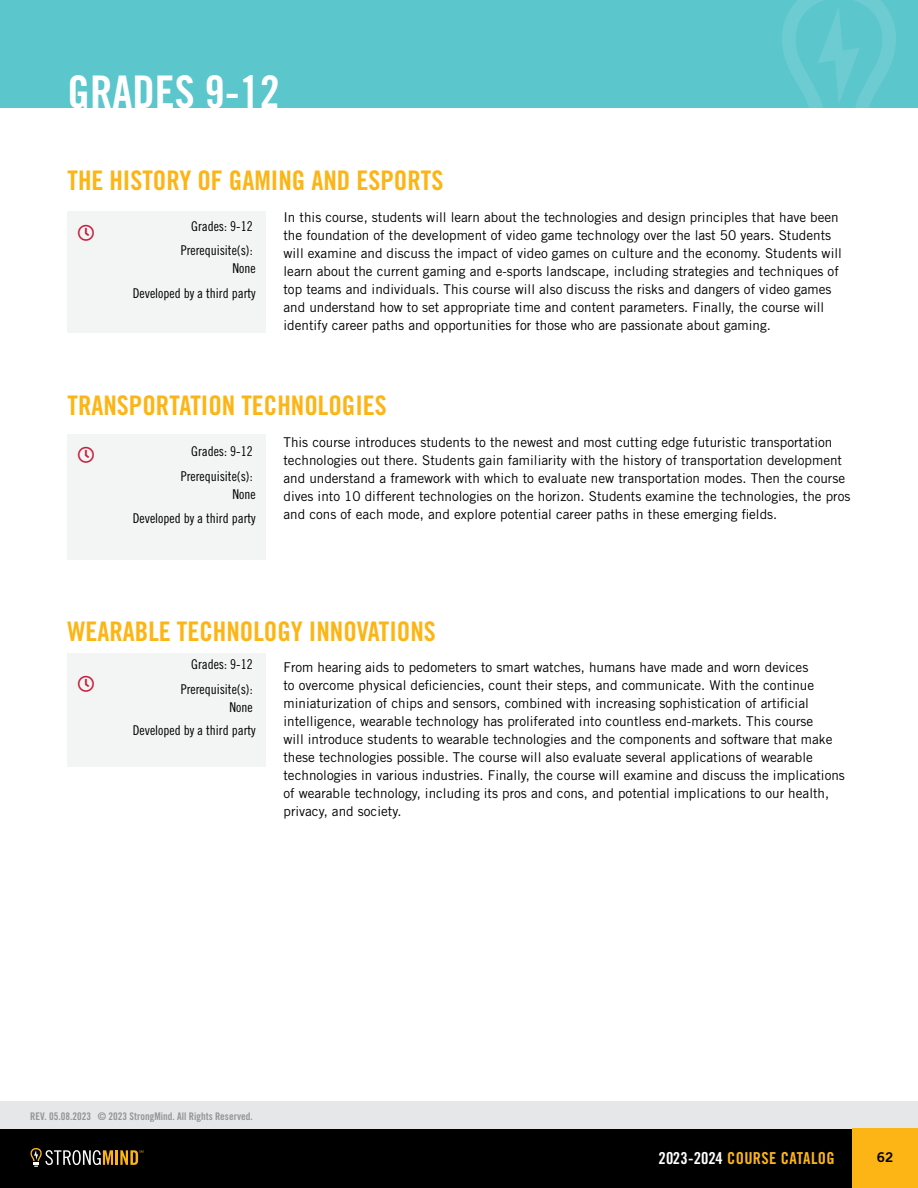
<style>
.page{position:relative;width:918px;height:1188px;background:#fff}
.page>*{position:absolute;margin:0;border:0;box-sizing:border-box;transform-origin:0 0}
.t1{font:45px "Trade Gothic LT Std Bd Cn 20";color:#fff}
.t2{font:27px "Trade Gothic LT Std Bd Cn 20";color:#fcb515}
.t3{font:16.5px "Trade Gothic LT Std Bd Cn 20";letter-spacing:.02em;color:#fcb515}
.t4{font:13.5px/18px "Trade Gothic LT Std";color:#000}
.t5{font:13.5px/24.8px "Trade Gothic LT Std Cn 18";color:#000;text-align:right}
.t6{font:13.5px "Trade Gothic LT Std Bd 2";color:#000}
.t7{font:10.5px "Trade Gothic LT Std Bd Cn 20";color:#939598}
.s1{color:#fff}
</style>
<div class="page">
<div style="left:0;top:1102px;width:918px;height:27px;background:#e6e7e8"></div>
<div style="left:0;top:1129px;width:918px;height:59px;background:#000"></div>
<div style="left:852px;top:1129px;width:66px;height:59px;background:#fcb515"></div>
<hr style="left:115px;top:1150px;width:3px;height:15px;background:#fcb515">
<svg style="left:30px;top:1148px;width:83px;height:19px"></svg>
<svg style="left:120px;top:1150px;width:24px;height:15px"></svg>
<div style="left:0;top:0;width:918px;height:108px;background:#5bc6cc"></div>
<svg style="left:782px;top:0;width:114px;height:108px"></svg>
<div style="left:68px;top:211px;width:198px;height:122px;background:#f3f4f4"></div>
<div style="left:68px;top:435px;width:198px;height:125px;background:#f3f4f4"></div>
<div style="left:68px;top:653px;width:198px;height:114px;background:#f3f4f4"></div>
<h1 class="t1" style="left:68px;top:65px;width:214px">GRADES 9-12</h1>
<h2 class="t2" style="left:68px;top:164px;width:377px">THE HISTORY OF GAMING AND ESPORTS</h2>
<p class="t4" style="left:284px;top:208px;width:560px">In this course, students will learn about the technologies and design principles that have been the foundation of the development of video game technology over the last 50 years. Students will examine and discuss the impact of video games on culture and the economy. Students will learn about the current gaming and e-sports landscape, including strategies and techniques of top teams and individuals. This course will also discuss the risks and dangers of video games and understand how to set appropriate time and content parameters. Finally, the course will identify career paths and opportunities for those who are passionate about gaming.</p>
<p class="t5" style="left:181px;top:213px;width:73px">Grades: 9-12<br>Prerequisite(s):</p>
<p class="t5" style="left:133px;top:256px;width:124px">None<br>Developed by a third party</p>
<h2 class="t2" style="left:68px;top:389px;width:321px">TRANSPORTATION TECHNOLOGIES</h2>
<p class="t4" style="left:284px;top:433px;width:568px">This course introduces students to the newest and most cutting edge futuristic transportation technologies out there. Students gain familiarity with the history of transportation development and understand a framework with which to evaluate new transportation modes. Then the course dives into 10 different technologies on the horizon. Students examine the technologies, the pros and cons of each mode, and explore potential career paths in these emerging fields.</p>
<p class="t5" style="left:181px;top:439px;width:73px">Grades: 9-12<br>Prerequisite(s):</p>
<p class="t5" style="left:133px;top:482px;width:124px;line-height:23.9px">None<br>Developed by a third party</p>
<h2 class="t2" style="left:68px;top:615px;width:370px">WEARABLE TECHNOLOGY INNOVATIONS</h2>
<p class="t4" style="left:284px;top:658px;width:563px">From hearing aids to pedometers to smart watches, humans have made and worn devices<br>to overcome physical deficiencies, count their steps, and communicate. With the continue miniaturization of chips and sensors, combined with increasing sophistication of artificial intelligence, wearable technology has proliferated into countless end-markets. This course<br>will introduce students to wearable technologies and the components and software that make these technologies possible. The course will also evaluate several applications of wearable technologies in various industries. Finally, the course will examine and discuss the implications of wearable technology, including its pros and cons, and potential implications to our health, privacy, and society.</p>
<p class="t5" style="left:181px;top:651px;width:73px">Grades: 9-12<br>Prerequisite(s):</p>
<p class="t5" style="left:133px;top:695px;width:124px;line-height:23.9px">None<br>Developed by a third party</p>
<p class="t7" style="left:30px;top:1110px;width:224px">REV. 05.08.2023 © 2023 StrongMind. All Rights Reserved.</p>
<p class="t3" style="left:658px;top:1148px;width:178px"><span class="s1">2023-2024</span> COURSE CATALOG</p>
<p class="t6" style="left:877px;top:1149px;width:18px">62</p>
</div>
